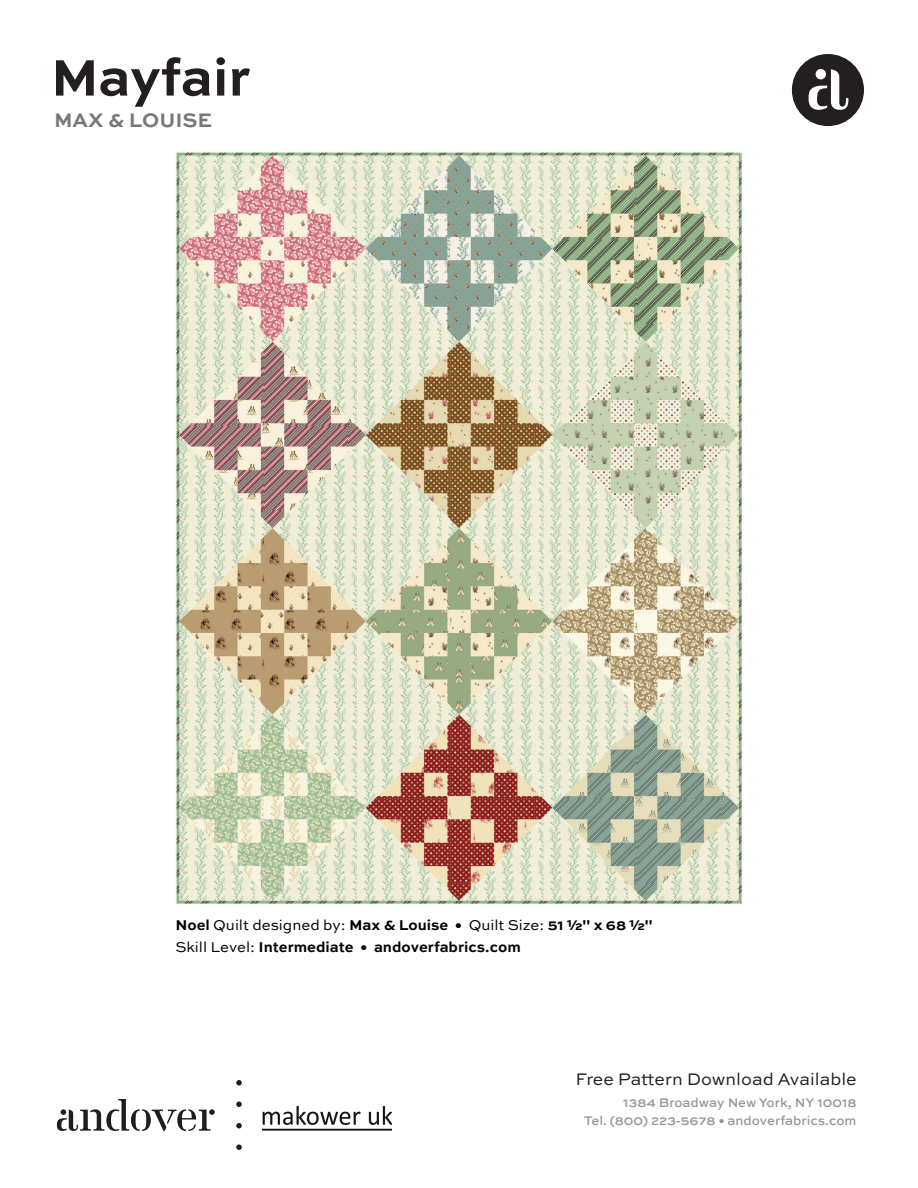
<style>
.page{position:relative;width:918px;height:1188px;background:#fff}
.page>*{position:absolute;margin:0;border:0;box-sizing:border-box;transform-origin:0 0}
.t1{font:700 54px "Sweet Sans Pro";color:#231f20}
.t2{font:700 20.55px "Sweet Sans Pro";color:#76787b}
.t3{font:17.7px "Sweet Sans Pro";color:#231f20}
.t4{font:700 15px/22.5px "Sweet Sans Pro";color:#000}
.t5{font:500 13.2px/18px "Sweet Sans Pro";color:#939598;text-align:right}
.s1{font-weight:400}
.s2{color:#040503}
</style>
<div class="page">
<div style="left:792px;top:54px;width:72px;height:72px;background:#231f20;border-radius:50%"></div>
<svg style="left:809px;top:69px;width:39px;height:41px"></svg>
<div style="left:816px;top:69px;width:10px;height:10px;background:#fff;border-radius:50%"></div>
<svg style="left:236px;top:1144px;width:6px;height:6px"></svg>
<svg style="left:236px;top:1123px;width:6px;height:5px"></svg>
<svg style="left:236px;top:1101px;width:6px;height:6px"></svg>
<svg style="left:236px;top:1080px;width:6px;height:6px"></svg>
<svg style="left:57px;top:1099px;width:158px;height:32px"></svg>
<img style="left:263px;top:1107px;width:129px;height:24px">
<img style="left:176px;top:152px;width:566px;height:752px">
<h1 class="t1" style="left:50px;top:36px;width:202px">Mayfair</h1>
<h2 class="t2" style="left:54px;top:104px;width:160px">MAX &amp; LOUISE</h2>
<p class="t4" style="left:176px;top:912px;width:479px">Noel <span class="s1">Quilt designed by:</span> Max &amp; Louise • <span class="s1">Quilt Size:</span> 51 ½" x 68 ½"<br><span class="s1">Skill Level:</span> Intermediate • <span class="s2">andoverfabrics.com</span></p>
<p class="t3" style="left:576px;top:1066px;width:283px">Free Pattern Download Available</p>
<p class="t5" style="left:584px;top:1093px;width:274px">1384 Broadway New York, NY 10018<br>Tel. (800) 223-5678 • andoverfabrics.com</p>
</div>
